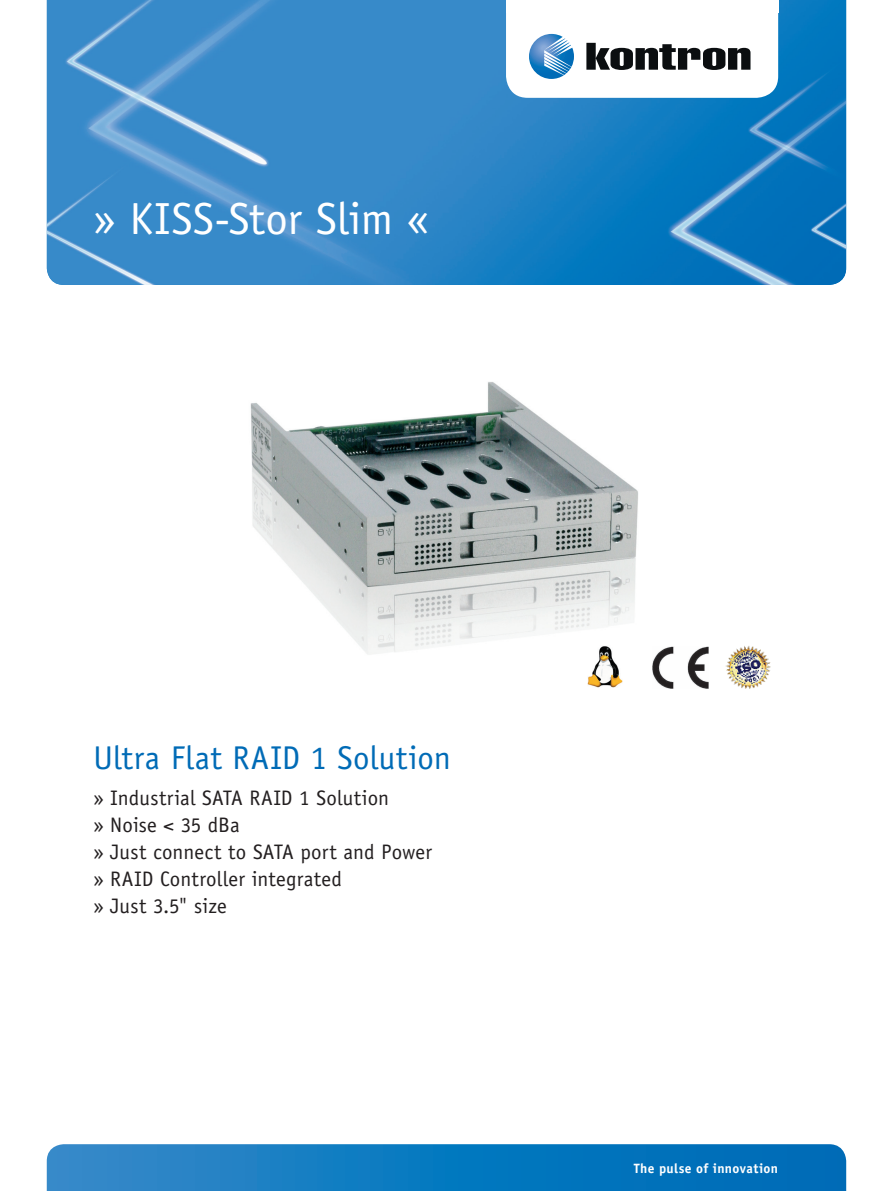
<style>
.page{position:relative;width:893px;height:1191px;background:#fff}
.page>*{position:absolute;margin:0;border:0;box-sizing:border-box;transform-origin:0 0}
.t1{font:45px "Officina Sans";color:#fff}
.t2{font:33px "Officina Sans";letter-spacing:.01em;color:#006bb6}
.t3{font:21px/27px "Officina Sans";letter-spacing:.01em;color:#231f20}
.t4{font:700 13.5px "Officina Sans";letter-spacing:.025em;color:#fff}
</style>
<div class="page">
<img style="left:47px;top:0;width:799px;height:285px">
<svg style="left:47px;top:1144px;width:799px;height:47px;background:#117ac0"></svg>
<svg style="left:506px;top:13px;width:272px;height:85px"></svg>
<div style="left:506px;top:0;width:272px;height:13px;background:#fff"></div>
<img style="left:94px;top:336px;width:684px;height:357px;border-radius:17px">
<img style="left:588px;top:645px;width:35px;height:42px">
<img style="left:653px;top:646px;width:55px;height:42px">
<img style="left:723px;top:644px;width:50px;height:49px">
<h1 class="t1" style="left:94px;top:201px;width:337px">» KISS-Stor Slim «</h1>
<h2 class="t2" style="left:94px;top:745px;width:359px">Ultra Flat RAID 1 Solution</h2>
<p class="t3" style="left:94px;top:785px;width:340px">» Industrial SATA RAID 1 Solution<br>» Noise &lt; 35 dBa<br>» Just connect to SATA port and Power » RAID Controller integrated<br>» Just 3.5" size</p>
<p class="t4" style="left:634px;top:1163px;width:146px">The pulse of innovation</p>
</div>
